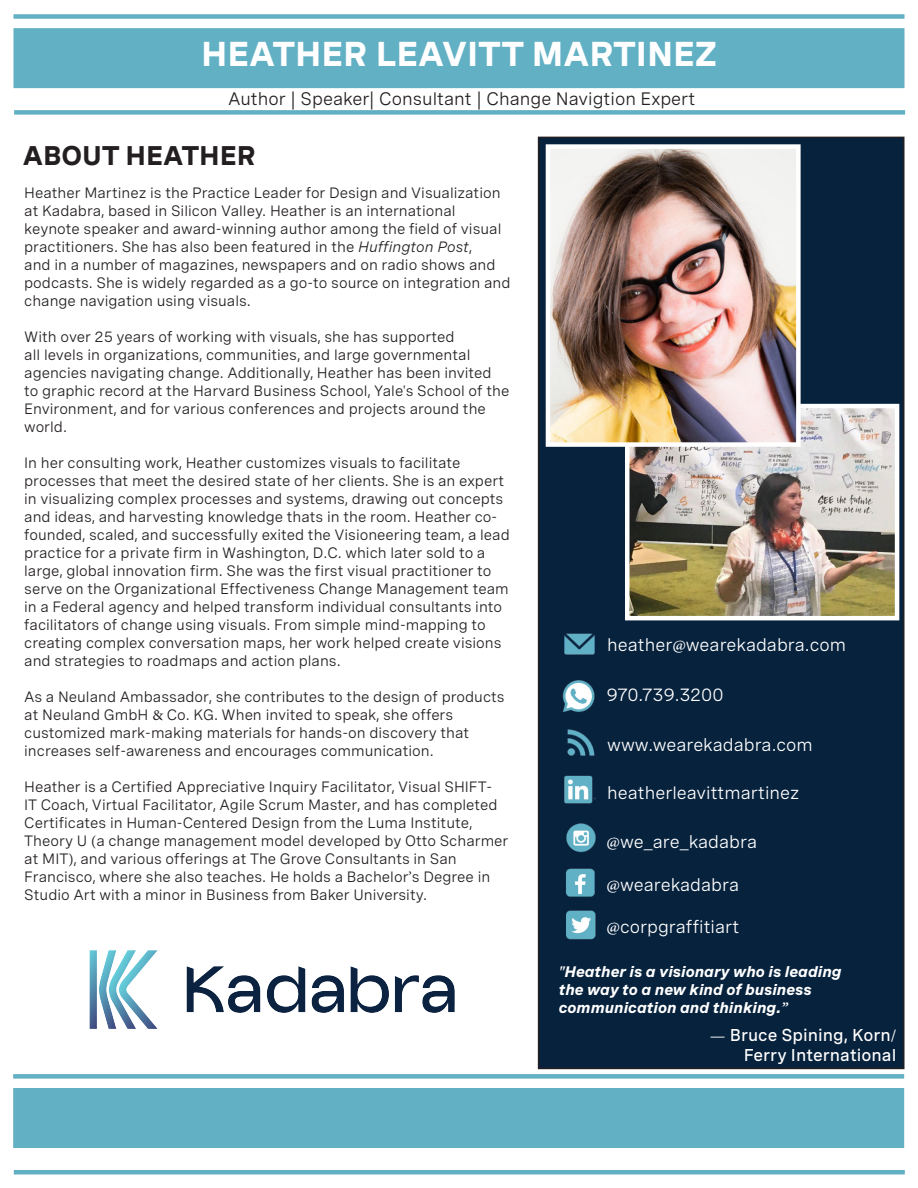
<style>
.page{position:relative;width:918px;height:1188px;background:#fff}
.page>*{position:absolute;margin:0;border:0;box-sizing:border-box;transform-origin:0 0}
.t1{font:700 34.5px "Spezia Trial";color:#fff}
.t2{font:700 27px "Spezia Trial";color:#231f20}
.t3{font:18px "Spezia Trial";color:#fff}
.t4{font:18px "Spezia Trial";color:#231f20}
.t5{font:500 17.1px/20.5px "Spezia Trial";color:#fff;text-align:right}
.t6{font:italic 700 15.15px/18.1px "Spezia Trial";color:#fff}
.t7{font:15px/18px "Spezia Trial";color:#231f20}
.s1{font-family:"Minion Pro"}
.s2{font-style:italic}
.s3{font-family:"Minion Variable Concept";font-weight:400}
.s4{font-family:"Minion Pro";font-weight:400}
</style>
<div class="page">
<div style="left:14px;top:14px;width:890px;height:5px;background:#62b0c4"></div>
<div style="left:14px;top:28px;width:890px;height:60px;background:#62b0c4"></div>
<div style="left:14px;top:110px;width:891px;height:5px;background:#62b0c4"></div>
<div style="left:539px;top:137px;width:365px;height:931px;background:#07223d"></div>
<div style="left:538px;top:137px;width:366px;height:932px;border:2px solid #231f20"></div>
<div style="left:13px;top:1074px;width:891px;height:5px;background:#62b0c4"></div>
<div style="left:13px;top:1088px;width:891px;height:60px;background:#62b0c4"></div>
<hr style="left:14px;top:1170px;width:891px;height:4px;background:#62b0c4">
<img style="left:89px;top:950px;width:366px;height:79px">
<img style="left:630px;top:409px;width:264px;height:206px">
<div style="left:625px;top:404px;width:274px;height:216px;border:4px solid #fff"></div>
<img style="left:551px;top:149px;width:245px;height:293px">
<div style="left:546px;top:144px;width:255px;height:303px;border:4px solid #fff"></div>
<img style="left:562px;top:634px;width:34px;height:305px">
<p class="t1" style="left:201px;top:40px;width:518px">HEATHER LEAVITT MARTINEZ</p>
<p class="t4" style="left:228px;top:91px;width:469px">Author <span class="s1">|</span> Speaker<span class="s1">|</span> Consultant <span class="s1">|</span> Change Navigtion Expert</p>
<p class="t2" style="left:23px;top:144px;width:235px">ABOUT HEATHER</p>
<p class="t7" style="left:24px;top:185px;width:488px">Heather Martinez is the Practice Leader for Design and Visualization at Kadabra, based in Silicon Valley. Heather is an international keynote speaker and award-winning author among the field of visual practitioners. She has also been featured in the <span class="s2">Huffington Post</span>,<br>and in a number of magazines, newspapers and on radio shows and podcasts. She is widely regarded as a go-to source on integration and change navigation using visuals.</p>
<p class="t7" style="left:24px;top:329px;width:487px">With over 25 years of working with visuals, she has supported<br>all levels in organizations, communities, and large governmental agencies navigating change. Additionally, Heather has been invited to graphic record at the Harvard Business School, Yale<span class="s1">'</span>s School of the Environment, and for various conferences and projects around the world.</p>
<p class="t7" style="left:24px;top:455px;width:487px">In her consulting work, Heather customizes visuals to facilitate processes that meet the desired state of her clients. She is an expert in visualizing complex processes and systems, drawing out concepts and ideas, and harvesting knowledge thats in the room. Heather co&shy;founded, scaled, and successfully exited the Visioneering team, a lead practice for a private firm in Washington, D.C. which later sold to a large, global innovation firm. She was the first visual practitioner to serve on the Organizational Effectiveness Change Management team in a Federal agency and helped transform individual consultants into facilitators of change using visuals. From simple mind-mapping to creating complex conversation maps, her work helped create visions and strategies to roadmaps and action plans.</p>
<p class="t7" style="left:24px;top:689px;width:482px">As a Neuland Ambassador, she contributes to the design of products at Neuland GmbH <span class="s1">&amp;</span> Co. KG. When invited to speak, she offers customized mark-making materials for hands-on discovery that increases self-awareness and encourages communication.</p>
<p class="t7" style="left:24px;top:779px;width:486px">Heather is a Certified Appreciative Inquiry Facilitator, Visual SHIFT-IT Coach, Virtual Facilitator, Agile Scrum Master, and has completed Certificates in Human-Centered Design from the Luma Institute, Theory U <span class="s1">(</span>a change management model developed by Otto Scharmer at MIT<span class="s1">)</span>, and various offerings at The Grove Consultants in San Francisco, where she also teaches. He holds a Bachelor<span class="s1">’</span>s Degree in Studio Art with a minor in Business from Baker University.</p>
<p class="t3" style="left:607px;top:637px;width:240px">heather<span class="s1">@</span>wearekadabra.com</p>
<p class="t3" style="left:607px;top:687px;width:118px">970.739.3200</p>
<p class="t3" style="left:607px;top:737px;width:207px">www.wearekadabra.com</p>
<p class="t3" style="left:607px;top:785px;width:194px">heatherleavittmartinez</p>
<p class="t3" style="left:607px;top:834px;width:152px"><span class="s1">@</span>we<span class="s1">_</span>are<span class="s1">_</span>kadabra</p>
<p class="t3" style="left:607px;top:877px;width:134px"><span class="s1">@</span>wearekadabra</p>
<p class="t3" style="left:607px;top:919px;width:134px"><span class="s1">@</span>corpgraffitiart</p>
<p class="t6" style="left:559px;top:964px;width:284px"><span class="s3">"</span>Heather is a visionary who is leading the way to a new kind of business communication and thinking.<span class="s3">”</span></p>
<p class="t5" style="left:710px;top:1026px;width:188px"><span class="s4">—</span> Bruce Spining, Korn<span class="s4">/<br></span>Ferry International</p>
</div>
